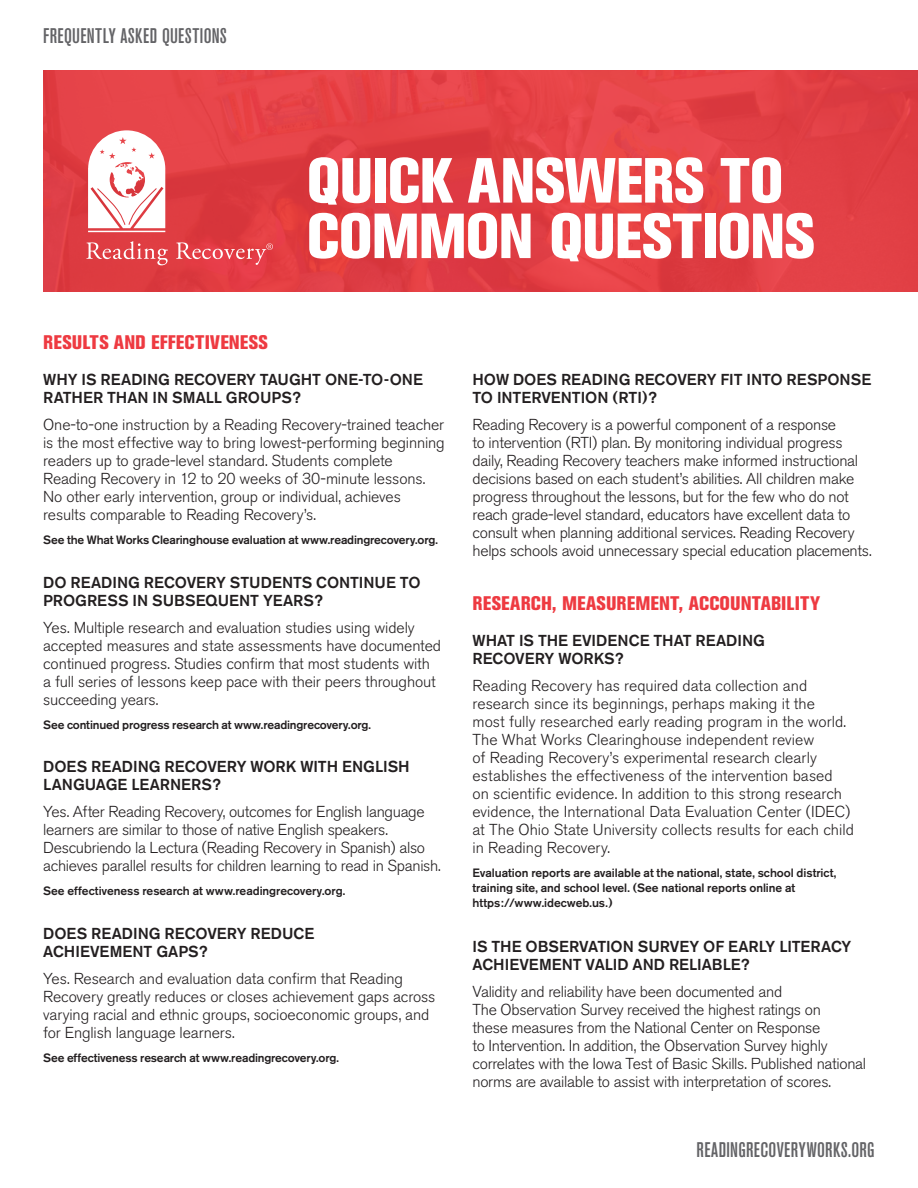
<style>
.page{position:relative;width:918px;height:1188px;background:#fff}
.page>*{position:absolute;margin:0;border:0;box-sizing:border-box;transform-origin:0 0}
.t1{font:800 condensed 63px/55.5px "Akzidenz Grotesk BE";letter-spacing:-.015em;color:#fff}
.t2{font:500 condensed 21px "Akzidenz Grotesk BE";letter-spacing:.02em;color:#636366}
.S2_Subs{font:800 condensed 19.5px "Akzidenz Grotesk BE";letter-spacing:.01em;color:#ee3a41}
.body_L1{font:300 15.75px/18px "Akzidenz Grotesk BE";letter-spacing:-.01em;color:#231f20}
.S4_sections{font:500 15.75px/18px "Akzidenz Grotesk BE";color:#231f20}
.website_sources{font:500 12px/15px "Akzidenz Grotesk BE";letter-spacing:-.005em;color:#231f20}
</style>
<div class="page">
<div style="left:43px;top:70px;width:875px;height:222px;background:#e34044"></div>
<svg style="left:86px;top:241px;width:82px;height:24px"></svg>
<svg style="left:176px;top:242px;width:97px;height:23px"></svg>
<svg style="left:88px;top:130px;width:77px;height:98px;background:#f9dadb"></svg>
<hr style="left:88px;top:231px;width:77px;height:1px;background:#fff">
<svg style="left:322px;top:188px;width:15px;height:17px"></svg>
<svg style="left:564px;top:245px;width:15px;height:16px"></svg>
<p class="t2" style="left:43px;top:24px;width:185px">FREQUENTLY ASKED QUESTIONS</p>
<p class="t1" style="left:307px;top:154px;width:510px">OUICK ANSWERS TO<br>COMMON OUESTIONS</p>
<p class="S2_Subs" style="left:43px;top:331px;width:226px">RESULTS AND EFFECTIVENESS</p>
<p class="S4_sections" style="left:43px;top:371px;width:381px">WHY IS READING RECOVERY TAUGHT ONE-TO-ONE<br>RATHER THAN IN SMALL GROUPS?</p>
<p class="body_L1" style="left:43px;top:416px;width:403px">One-to-one instruction by a Reading Recovery-trained teacher is the most effective way to bring lowest-performing beginning readers up to grade-level standard. Students complete Reading Recovery in 12 to 20 weeks of 30-minute lessons.<br>No other early intervention, group or individual, achieves results comparable to Reading Recovery’s.</p>
<p class="website_sources" style="left:43px;top:532px;width:396px">See the What Works Clearinghouse evaluation at www.readingrecovery.org.</p>
<p class="S4_sections" style="left:43px;top:573px;width:379px">DO READING RECOVERY STUDENTS CONTINUE TO<br>PROGRESS IN SUBSEQUENT YEARS?</p>
<p class="body_L1" style="left:43px;top:619px;width:399px">Yes. Multiple research and evaluation studies using widely accepted measures and state assessments have documented continued progress. Studies confirm that most students with a full series of lessons keep pace with their peers throughout succeeding years.</p>
<p class="website_sources" style="left:43px;top:717px;width:329px">See continued progress research at www.readingrecovery.org.</p>
<p class="S4_sections" style="left:43px;top:758px;width:368px">DOES READING RECOVERY WORK WITH ENGLISH<br>LANGUAGE LEARNERS?</p>
<p class="body_L1" style="left:43px;top:803px;width:399px">Yes. After Reading Recovery, outcomes for English language learners are similar to those of native English speakers.<br>Descubriendo la Lectura (Reading Recovery in Spanish) also achieves parallel results for children learning to read in Spanish.</p>
<p class="website_sources" style="left:43px;top:883px;width:304px">See effectiveness research at www.readingrecovery.org.</p>
<p class="S4_sections" style="left:43px;top:924px;width:273px">DOES READING RECOVERY REDUCE<br>ACHIEVEMENT GAPS?</p>
<p class="body_L1" style="left:43px;top:970px;width:394px">Yes. Research and evaluation data confirm that Reading Recovery greatly reduces or closes achievement gaps across varying racial and ethnic groups, socioeconomic groups, and for English language learners.</p>
<p class="website_sources" style="left:43px;top:1050px;width:297px">See effectiveness research at www.readingrecovery.org.</p>
<p class="S4_sections" style="left:472px;top:371px;width:400px">HOW DOES READING RECOVERY FIT INTO RESPONSE<br>TO INTERVENTION (RTI)?</p>
<p class="body_L1" style="left:472px;top:416px;width:401px">Reading Recovery is a powerful component of a response<br>to intervention (RTI) plan. By monitoring individual progress daily, Reading Recovery teachers make informed instructional decisions based on each student’s abilities. All children make progress throughout the lessons, but for the few who do not reach grade-level standard, educators have excellent data to consult when planning additional services. Reading Recovery helps schools avoid unnecessary special education placements.</p>
<p class="S2_Subs" style="left:472px;top:592px;width:349px">RESEARCH, MEASUREMENT, ACCOUNTABILITY</p>
<p class="S4_sections" style="left:472px;top:632px;width:294px">WHAT IS THE EVIDENCE THAT READING<br>RECOVERY WORKS?</p>
<p class="body_L1" style="left:472px;top:677px;width:383px">Reading Recovery has required data collection and research since its beginnings, perhaps making it the<br>most fully researched early reading program in the world.<br>The What Works Clearinghouse independent review<br>of Reading Recovery’s experimental research clearly establishes the effectiveness of the intervention based<br>on scientific evidence. In addition to this strong research evidence, the International Data Evaluation Center (IDEC) at The Ohio State University collects results for each child in Reading Recovery.</p>
<p class="website_sources" style="left:472px;top:865px;width:365px">Evaluation reports are available at the national, state, school district, training site, and school level. (See national reports online at https://www.idecweb.us.)</p>
<p class="S4_sections" style="left:472px;top:938px;width:380px">IS THE OBSERVATION SURVEY OF EARLY LITERACY<br>ACHIEVEMENT VALID AND RELIABLE?</p>
<p class="body_L1" style="left:472px;top:983px;width:395px">Validity and reliability have been documented and<br>The Observation Survey received the highest ratings on<br>these measures from the National Center on Response<br>to Intervention. In addition, the Observation Survey highly correlates with the Iowa Test of Basic Skills. Published national norms are available to assist with interpretation of scores.</p>
<p class="t2" style="left:697px;top:1138px;width:180px">READINGRECOVERYWORKS.ORG</p>
</div>
